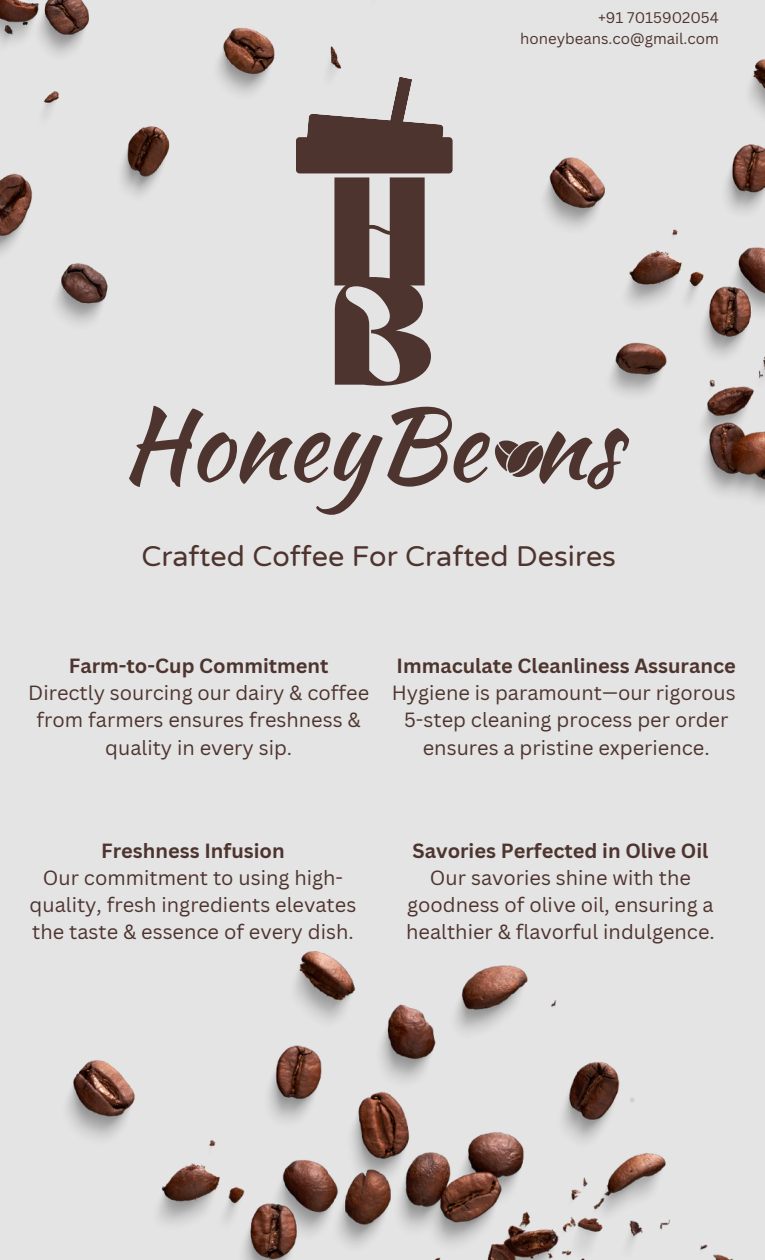
<style>
.page{position:relative;width:765px;height:1260px;background:#e4e4e4}
.page>*{position:absolute;margin:0;border:0;box-sizing:border-box;transform-origin:0 0}
.t1{font:159.38px "Ahsing";color:#4e342e}
.t2{font:157.12px "Ahsing";color:#4e342e}
.t3{font:98.88px "Kaushan Script";color:#4e342e}
.t4{font:28.75px "Varela Round";color:#4e342e}
.t5{font:20px/27.2px "Canva Sans";color:#4e342e;text-align:center}
.t6{font:700 20px "Canva Sans";color:#4e342e}
.t7{font:15px "Canva Sans";color:#4e342e}
</style>
<div class="page">
<div style="left:296px;top:137px;width:157px;height:36px;background:#4e342e;border-radius:4px"></div>
<svg style="left:382px;top:77px;width:62px;height:61px"></svg>
<svg style="left:495px;top:440px;width:43px;height:37px"></svg>
<img style="left:67px;top:951px;width:667px;height:309px">
<img style="left:0;top:0;width:382px;height:323px">
<img style="left:538px;top:59px;width:227px;height:441px">
<p class="t1" style="left:331px;top:166px;width:99px">H</p>
<p class="t2" style="left:331px;top:267px;width:104px">B</p>
<p class="t7" style="left:598px;top:7px;width:122px">+91 7015902054</p>
<p class="t7" style="left:520px;top:28px;width:200px">honeybeans.co@gmail.com</p>
<p class="t3" style="left:122px;top:372px;width:499px">HoneyBe ns</p>
<p class="t4" style="left:141px;top:540px;width:476px">Crafted Coffee For Crafted Desires</p>
<p class="t6" style="left:69px;top:652px;width:261px">Farm-to-Cup Commitment</p>
<p class="t5" style="left:28px;top:679px;width:343px">Directly sourcing our dairy &amp; coffee from farmers ensures freshness &amp; quality in every sip.</p>
<p class="t6" style="left:397px;top:652px;width:341px">Immaculate Cleanliness Assurance</p>
<p class="t5" style="left:392px;top:679px;width:345px">Hygiene is paramount—our rigorous</p>
<p class="t5" style="left:404px;top:706px;width:326px">5-step cleaning process per order ensures a pristine experience.</p>
<p class="t6" style="left:101px;top:836px;width:185px">Freshness Infusion</p>
<p class="t5" style="left:30px;top:863px;width:328px">Our commitment to using high&shy;quality, fresh ingredients elevates the taste &amp; essence of every dish.</p>
<p class="t6" style="left:412px;top:836px;width:297px">Savories Perfected in Olive Oil</p>
<p class="t5" style="left:406px;top:863px;width:310px">Our savories shine with the goodness of olive oil, ensuring a healthier &amp; flavorful indulgence.</p>
</div>
